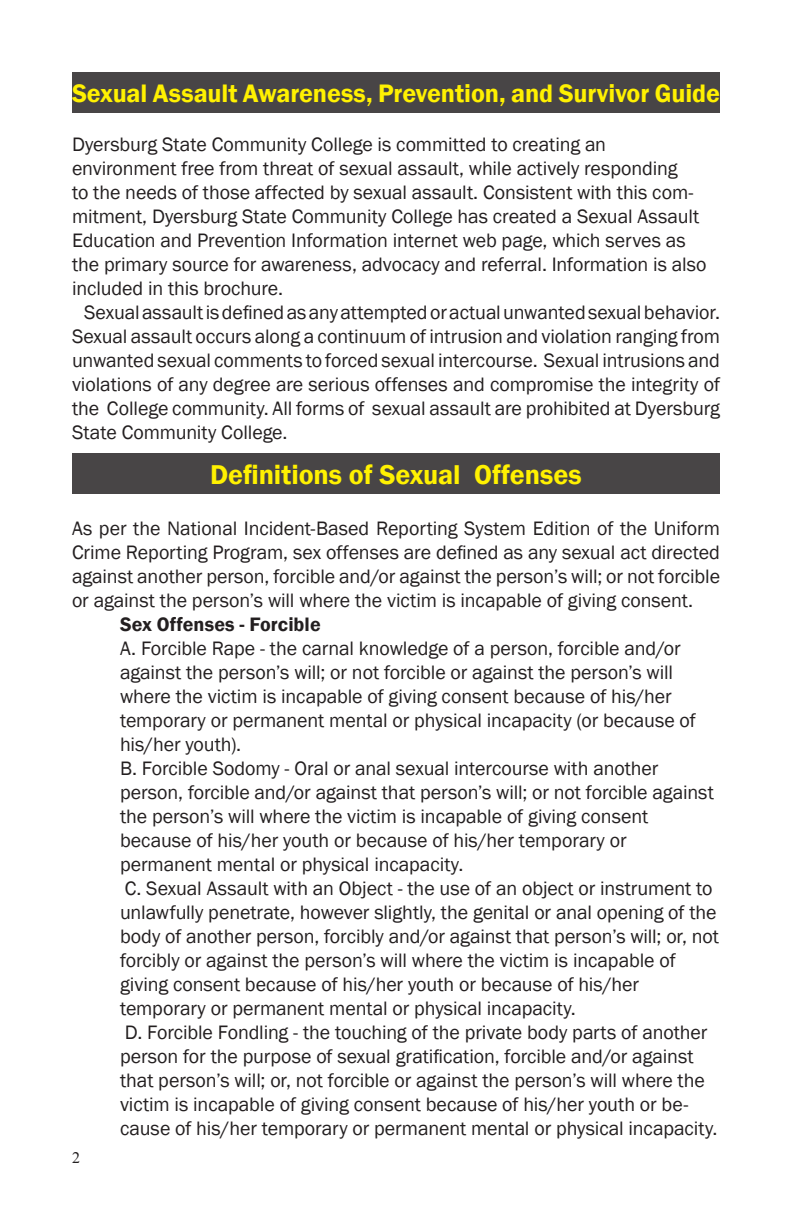
<style>
.page{position:relative;width:792px;height:1224px;background:#fff}
.page>*{position:absolute;margin:0;border:0;box-sizing:border-box;transform-origin:0 0}
.t1{font:600 28px "Franklin Gothic";letter-spacing:-.005em;color:#fff101}
.t2{font:600 26px "Franklin Gothic";letter-spacing:-.005em;color:#fff101}
.t3{font:20px/24px "Franklin Gothic";letter-spacing:-.005em;color:#231f20}
.t4{font:600 20px "Franklin Gothic";letter-spacing:.005em;color:#231f20}
.t5{font:16px "Times New Roman";color:#231f20}
</style>
<div class="page">
<div style="left:72px;top:72px;width:648px;height:41px;background:#484546"></div>
<div style="left:72px;top:454px;width:648px;height:40px;background:#484546"></div>
<h2 class="t2" style="left:72px;top:82px;width:649px">Sexual Assault Awareness, Prevention, and Survivor Guide</h2>
<p class="t3" style="left:72px;top:133px;width:636px">Dyersburg State Community College is committed to creating an environment free from threat of sexual assault, while actively responding<br>to the needs of those affected by sexual assault. Consistent with this com&shy;mitment, Dyersburg State Community College has created a Sexual Assault Education and Prevention Information internet web page, which serves as the primary source for awareness, advocacy and referral. Information is also included in this brochure.</p>
<p class="t3" style="left:72px;top:301px;width:650px;text-align:justify;text-indent:12px">Sexual assault is defined as any attempted or actual unwanted sexual behavior.<br>Sexual assault occurs along a continuum of intrusion and violation ranging from unwanted sexual comments to forced sexual intercourse. Sexual intrusions and violations of any degree are serious offenses and compromise the integrity of the College community. All forms of sexual assault are prohibited at Dyersburg State Community College.</p>
<h1 class="t1" style="left:210px;top:457px;width:373px">Definitions of Sexual Offenses</h1>
<p class="t3" style="left:72px;top:517px;width:650px;text-align:justify">As per the National Incident-Based Reporting System Edition of the Uniform Crime Reporting Program, sex offenses are defined as any sexual act directed against another person, forcible and/or against the person’s will; or not forcible or against the person’s will where the victim is incapable of giving consent.</p>
<p class="t4" style="left:120px;top:616px;width:202px">Sex Offenses - Forcible</p>
<p class="t3" style="left:120px;top:637px;width:601px">A. Forcible Rape - the carnal knowledge of a person, forcible and/or against the person’s will; or not forcible or against the person’s will where the victim is incapable of giving consent because of his/her temporary or permanent mental or physical incapacity (or because of his/her youth).<br>B. Forcible Sodomy - Oral or anal sexual intercourse with another person, forcible and/or against that person’s will; or not forcible against the person’s will where the victim is incapable of giving consent because of his/her youth or because of his/her temporary or permanent mental or physical incapacity.<br>C. Sexual Assault with an Object - the use of an object or instrument to unlawfully penetrate, however slightly, the genital or anal opening of the body of another person, forcibly and/or against that person’s will; or, not forcibly or against the person’s will where the victim is incapable of giving consent because of his/her youth or because of his/her temporary or permanent mental or physical incapacity.<br>D. Forcible Fondling - the touching of the private body parts of another person for the purpose of sexual gratification, forcible and/or against that person’s will; or, not forcible or against the person’s will where the victim is incapable of giving consent because of his/her youth or be&shy;cause of his/her temporary or permanent mental or physical incapacity.</p>
<p class="t5" style="left:72px;top:1148px;width:9px">2</p>
</div>
